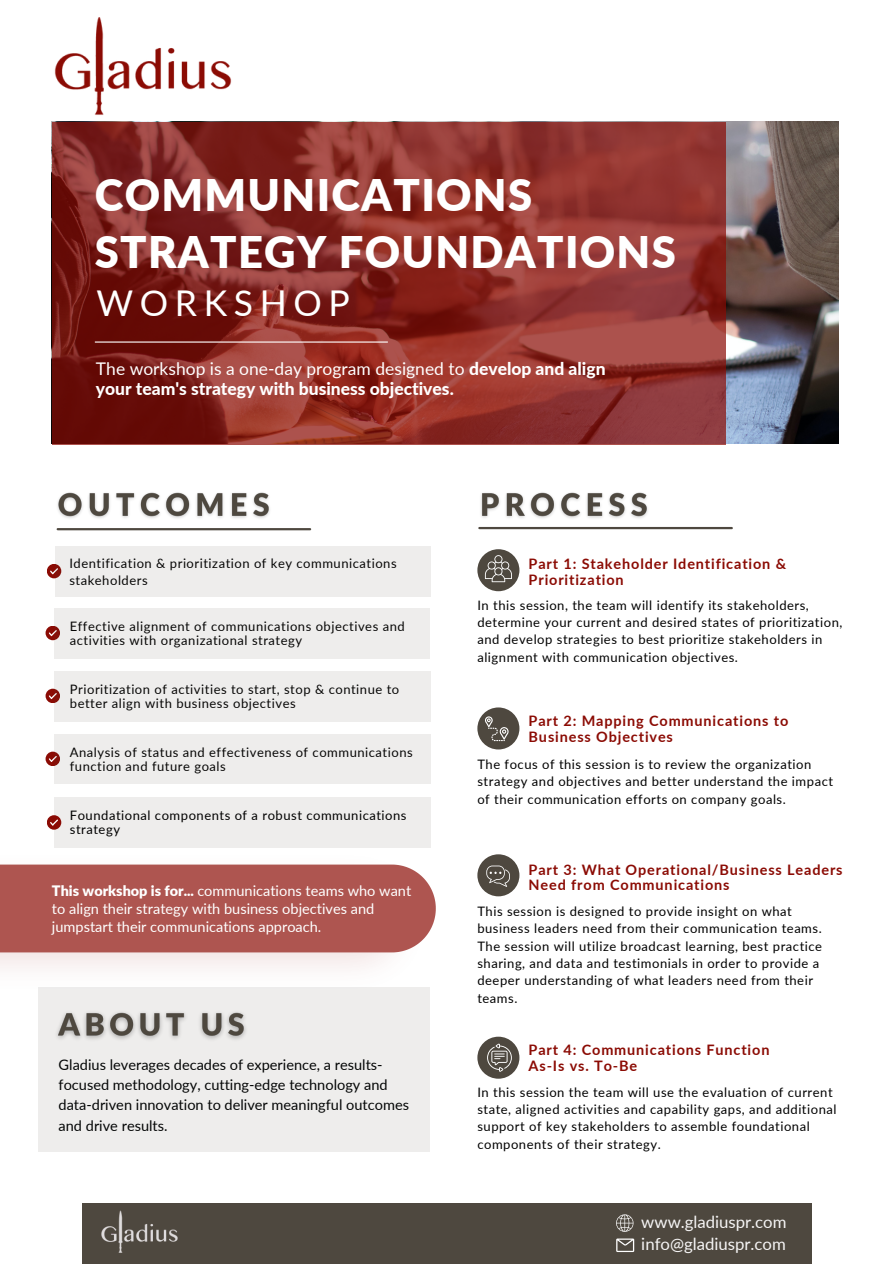
<style>
.page{position:relative;width:894px;height:1264px;background:#fff}
.page>*{position:absolute;margin:0;border:0;box-sizing:border-box;transform-origin:0 0}
.t1{font:900 43.5px/56.2px "Lato";letter-spacing:.03em;color:#fff}
.t2{font:35.55px "Lato";letter-spacing:.185em;color:#fff}
.t3{font:800 17.4px/20.2px "Lato";color:#fff}
.t4{font:16.8px/22.2px "Lato";color:#f6f5f5}
.t5{font:14.55px/20.2px "Lato";color:#040606}
.t6{font:14.55px/18px "Lato";color:#fff}
.t7{font:700 14.4px/15.8px "Lato";letter-spacing:.06em;color:#8b0b04}
.t8{font:13.05px/17.4px "Lato";letter-spacing:.04em;color:#000}
.s1{font-weight:400}
.s2{font-weight:900;font-size:14.4px}
</style>
<div class="page">
<img style="left:725px;top:122px;width:113px;height:322px">
<svg style="left:52px;top:122px;width:673px;height:322px;background:#8a2d28"></svg>
<hr style="left:95px;top:341px;width:293px;height:1px;background:#fff">
<div style="left:82px;top:1203px;width:728px;height:60px;background:#4e483f"></div>
<svg style="left:616px;top:1214px;width:17px;height:18px"></svg>
<img style="left:101px;top:1210px;width:77px;height:43px">
<svg style="left:616px;top:1238px;width:18px;height:13px"></svg>
<div style="left:46px;top:751px;width:14px;height:15px;background:#8b0b04;border-radius:50%"></div>
<svg style="left:48px;top:758px;width:6px;height:4px"></svg>
<div style="left:54px;top:797px;width:376px;height:50px;background:#eeedec"></div>
<div style="left:47px;top:815px;width:14px;height:14px;background:#8b0b04;border-radius:50%"></div>
<svg style="left:50px;top:819px;width:8px;height:7px"></svg>
<div style="left:477px;top:549px;width:42px;height:42px;background:#4e483f;border-radius:50%"></div>
<svg style="left:485px;top:555px;width:27px;height:27px"></svg>
<div style="left:477px;top:1036px;width:42px;height:42px;background:#4e483f;border-radius:50%"></div>
<div style="left:477px;top:854px;width:42px;height:42px;background:#4e483f;border-radius:50%"></div>
<svg style="left:487px;top:1043px;width:24px;height:28px"></svg>
<img style="left:56px;top:492px;width:214px;height:38px">
<img style="left:478px;top:492px;width:180px;height:38px">
<div style="left:477px;top:707px;width:42px;height:42px;background:#4e483f;border-radius:50%"></div>
<svg style="left:485px;top:716px;width:23px;height:25px"></svg>
<div style="left:0;top:864px;width:435px;height:88px;background:#ae5550"></div>
<div style="left:38px;top:987px;width:391px;height:164px;background:#eeedec"></div>
<img style="left:57px;top:1012px;width:189px;height:28px">
<div style="left:54px;top:734px;width:376px;height:50px;background:#eeedec"></div>
<div style="left:46px;top:688px;width:14px;height:15px;background:#8b0b04;border-radius:50%"></div>
<svg style="left:49px;top:695px;width:5px;height:5px"></svg>
<div style="left:54px;top:671px;width:376px;height:50px;background:#eeedec"></div>
<div style="left:46px;top:625px;width:14px;height:15px;background:#8b0b04;border-radius:50%"></div>
<svg style="left:48px;top:632px;width:6px;height:5px"></svg>
<div style="left:54px;top:608px;width:375px;height:50px;background:#eeedec"></div>
<hr style="left:479px;top:527px;width:252px;height:2px;background:#4e483f">
<hr style="left:58px;top:528px;width:252px;height:2px;background:#4e483f">
<svg style="left:486px;top:865px;width:24px;height:22px"></svg>
<img style="left:52px;top:17px;width:182px;height:106px">
<div style="left:47px;top:564px;width:14px;height:14px;background:#8b0b04;border-radius:50%"></div>
<svg style="left:50px;top:570px;width:5px;height:5px"></svg>
<div style="left:55px;top:547px;width:375px;height:49px;background:#eeedec"></div>
<h1 class="t1" style="left:95px;top:166px;width:582px">COMMUNICATIONS<br>STRATEGY FOUNDATIONS</h1>
<h2 class="t2" style="left:96px;top:281px;width:255px">WORKSHOP</h2>
<h3 class="t3" style="left:96px;top:358px;width:511px"><span class="s1">The workshop is a one-day program designed to</span> develop and align your team's strategy with business objectives.</h3>
<p class="t8" style="left:69px;top:554px;width:329px">Identification &amp; prioritization of key communications stakeholders</p>
<p class="t8" style="left:70px;top:618px;width:336px;line-height:14.1px">Effective alignment of communications objectives and activities with organizational strategy</p>
<p class="t8" style="left:70px;top:681px;width:331px;line-height:14.1px">Prioritization of activities to start, stop &amp; continue to better align with business objectives</p>
<p class="t8" style="left:70px;top:744px;width:344px;line-height:14.1px">Analysis of status and effectiveness of communications function and future goals</p>
<p class="t8" style="left:70px;top:808px;width:338px;line-height:14.1px">Foundational components of a robust communications strategy</p>
<p class="t6" style="left:52px;top:881px;width:361px"><span class="s2">This workshop is for...</span> communications teams who want to align their strategy with business objectives and jumpstart their communications approach.</p>
<p class="t5" style="left:59px;top:1054px;width:352px">Gladius leverages decades of experience, a results&shy;focused methodology, cutting-edge technology and data-driven innovation to deliver meaningful outcomes and drive results.</p>
<p class="t7" style="left:528px;top:555px;width:259px">Part 1: Stakeholder Identification &amp;<br>Prioritization</p>
<p class="t8" style="left:477px;top:596px;width:366px">In this session, the team will identify its stakeholders, determine your current and desired states of prioritization, and develop strategies to best prioritize stakeholders in alignment with communication objectives.</p>
<p class="t7" style="left:528px;top:712px;width:261px">Part 2: Mapping Communications to<br>Business Objectives</p>
<p class="t8" style="left:477px;top:755px;width:357px">The focus of this session is to review the organization strategy and objectives and better understand the impact of their communication efforts on company goals.</p>
<p class="t7" style="left:528px;top:861px;width:315px">Part 3: What Operational/Business Leaders<br>Need from Communications</p>
<p class="t8" style="left:477px;top:902px;width:346px">This session is designed to provide insight on what business leaders need from their communication teams.<br>The session will utilize broadcast learning, best practice sharing, and data and testimonials in order to provide a deeper understanding of what leaders need from their teams.</p>
<p class="t7" style="left:528px;top:1041px;width:242px">Part 4: Communications Function<br>As-Is vs. To-Be</p>
<p class="t8" style="left:477px;top:1082px;width:360px">In this session the team will use the evaluation of current state, aligned activities and capability gaps, and additional support of key stakeholders to assemble foundational components of their strategy.</p>
<p class="t4" style="left:641px;top:1209px;width:147px">www.gladiuspr.com info@gladiuspr.com</p>
</div>
